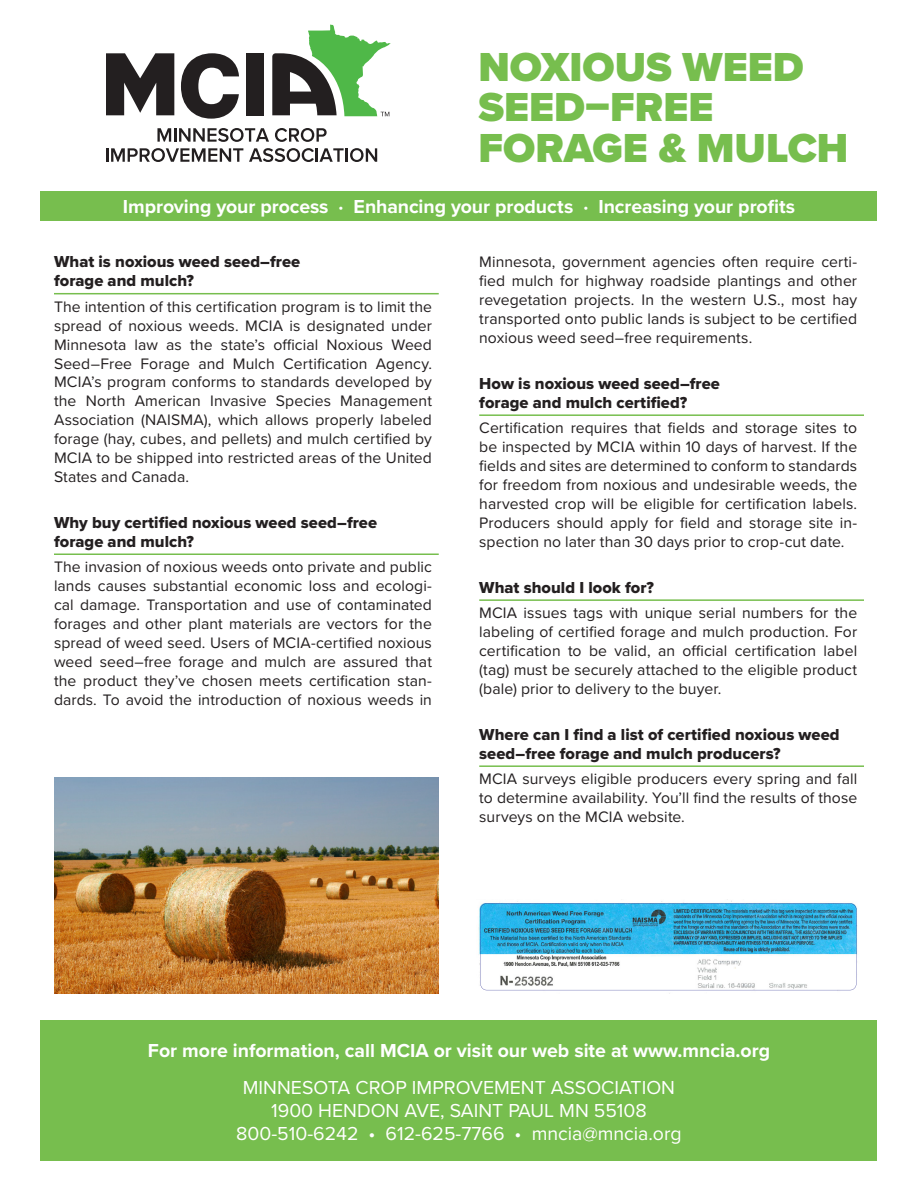
<style>
.page{position:relative;width:918px;height:1188px;background:#fff}
.page>*{position:absolute;margin:0;border:0;box-sizing:border-box;transform-origin:0 0}
.t1{font:900 42px/40.5px "Proxima Nova";color:#77be4e}
.t2{font:700 19.5px "Proxima Nova";color:#fff}
.t3{font:19.5px/23.4px "Proxima Nova";color:#fff;text-align:center}
.t4{font:16.5px/18.9px "Proxima Nova Extrabld";color:#231f20}
.t5{font:15.75px/18.9px "Proxima Nova";letter-spacing:.005em;color:#231f20;text-align:justify}
</style>
<div class="page">
<svg style="left:157px;top:128px;width:112px;height:14px"></svg>
<svg style="left:275px;top:128px;width:52px;height:14px"></svg>
<svg style="left:106px;top:148px;width:137px;height:14px"></svg>
<svg style="left:249px;top:148px;width:128px;height:14px"></svg>
<svg style="left:106px;top:53px;width:68px;height:62px"></svg>
<div style="left:246px;top:53px;width:18px;height:62px;background:#231f20"></div>
<svg style="left:181px;top:53px;width:58px;height:66px"></svg>
<svg style="left:272px;top:24px;width:119px;height:92px"></svg>
<div style="left:40px;top:1021px;width:838px;height:140px;background:#77be4e"></div>
<div style="left:40px;top:191px;width:838px;height:30px;background:#77be4e"></div>
<hr style="left:54px;top:293px;width:385px;height:1px;background:#77be4e">
<hr style="left:54px;top:554px;width:385px;height:1px;background:#77be4e">
<hr style="left:479px;top:414px;width:385px;height:2px;background:#77be4e">
<hr style="left:479px;top:599px;width:385px;height:2px;background:#77be4e">
<hr style="left:479px;top:765px;width:385px;height:2px;background:#77be4e">
<img style="left:54px;top:778px;width:384px;height:216px">
<img style="left:478px;top:899px;width:380px;height:92px">
<img style="left:480px;top:903px;width:376px;height:87px">
<h1 class="t1" style="left:478px;top:46px;width:372px">NOXIOUS WEED<br>SEED–FREE<br>FORAGE &amp; MULCH</h1>
<p class="t2" style="left:123px;top:192px;width:674px">Improving your process · Enhancing your products · Increasing your profits</p>
<p class="t4" style="left:54px;top:252px;width:248px">What is noxious weed seed–free forage and mulch?</p>
<p class="t5" style="left:54px;top:296px;width:380px">The intention of this certification program is to limit the spread of noxious weeds. MCIA is designated under Minnesota law as the state’s official Noxious Weed Seed–Free Forage and Mulch Certification Agency.<br>MCIA’s program conforms to standards developed by the North American Invasive Species Management Association (NAISMA), which allows properly labeled forage (hay, cubes, and pellets) and mulch certified by MCIA to be shipped into restricted areas of the United States and Canada.</p>
<p class="t4" style="left:54px;top:513px;width:325px">Why buy certified noxious weed seed–free forage and mulch?</p>
<p class="t5" style="left:54px;top:557px;width:380px">The invasion of noxious weeds onto private and public lands causes substantial economic loss and ecologi&shy;cal damage. Transportation and use of contaminated forages and other plant materials are vectors for the spread of weed seed. Users of MCIA-certified noxious weed seed–free forage and mulch are assured that the product they’ve chosen meets certification stan&shy;dards. To avoid the introduction of noxious weeds in</p>
<p class="t5" style="left:479px;top:252px;width:380px">Minnesota, government agencies often require certi&shy;fied mulch for highway roadside plantings and other revegetation projects. In the western U.S., most hay transported onto public lands is subject to be certified noxious weed seed–free requirements.</p>
<p class="t4" style="left:479px;top:374px;width:242px">How is noxious weed seed–free forage and mulch certified?</p>
<p class="t5" style="left:479px;top:418px;width:380px">Certification requires that fields and storage sites to be inspected by MCIA within 10 days of harvest. If the fields and sites are determined to conform to standards for freedom from noxious and undesirable weeds, the harvested crop will be eligible for certification labels.<br>Producers should apply for field and storage site in&shy;spection no later than 30 days prior to crop-cut date.</p>
<p class="t4" style="left:479px;top:577px;width:176px">What should I look for?</p>
<p class="t5" style="left:479px;top:603px;width:380px">MCIA issues tags with unique serial numbers for the labeling of certified forage and mulch production. For certification to be valid, an official certification label (tag) must be securely attached to the eligible product (bale) prior to delivery to the buyer.</p>
<p class="t4" style="left:479px;top:725px;width:362px">Where can I find a list of certified noxious weed seed–free forage and mulch producers?</p>
<p class="t5" style="left:479px;top:769px;width:380px">MCIA surveys eligible producers every spring and fall to determine availability. You’ll find the results of those surveys on the MCIA website.</p>
<p class="t2" style="left:148px;top:1036px;width:624px">For more information, call MCIA or visit our web site at www.mncia.org</p>
<p class="t3" style="left:236px;top:1074px;width:447px">MINNESOTA CROP IMPROVEMENT ASSOCIATION<br>1900 HENDON AVE, SAINT PAUL MN 55108<br>800-510-6242 • 612-625-7766 • mncia@mncia.org</p>
</div>
